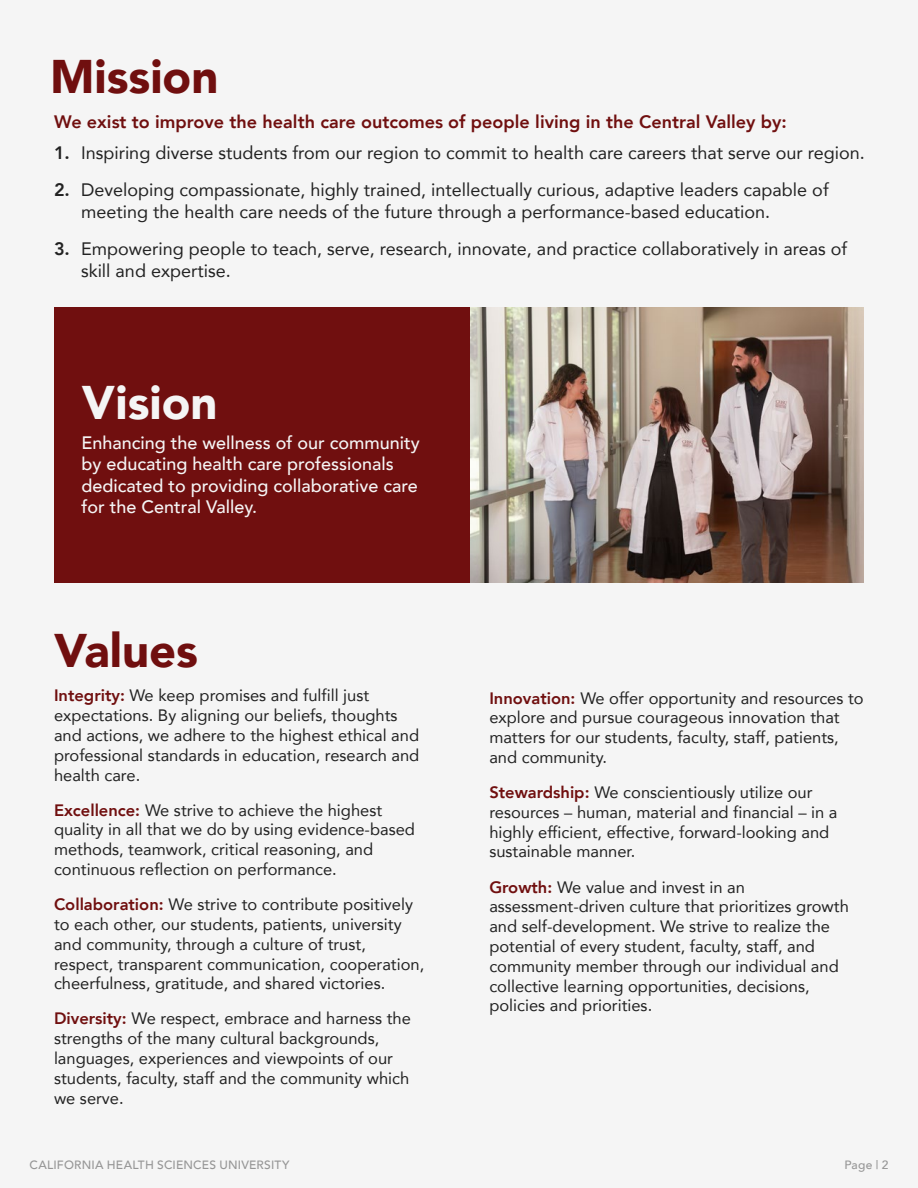
<style>
.page{position:relative;width:918px;height:1188px;background:#f5f5f5}
.page>*{position:absolute;margin:0;border:0;box-sizing:border-box;transform-origin:0 0}
.t1{font:900 47.1px "Avenir";color:#700f0f}
.t2{font:900 47.1px "Avenir";color:#f5f5f5}
.t3{font:18px/21.6px "Avenir";color:#222}
.t4{font:500 18px/21.6px "Avenir";color:#f5f5f5}
.t5{font:800 18px "Avenir";color:#700f0f}
.t6{font:16.5px/19.8px "Avenir";color:#222}
.t7{font:500 12px "Avenir";letter-spacing:.015em;color:#969696}
.s1{font-weight:800}
.s2{font-weight:800;color:#700f0f}
</style>
<div class="page">
<div style="left:54px;top:307px;width:810px;height:276px;background:#700f0f"></div>
<img style="left:470px;top:307px;width:394px;height:276px">
<h1 class="t1" style="left:50px;top:36px;width:170px">Mission</h1>
<p class="t5" style="left:54px;top:108px;width:734px">We exist to improve the health care outcomes of people living in the Central Valley by:</p>
<p class="t3" style="left:54px;top:141px;width:812px"><span class="s1">1.</span> Inspiring diverse students from our region to commit to health care careers that serve our region.</p>
<p class="t3" style="left:81px;top:179px;width:749px;text-indent:-27px"><span class="s1">2.</span> Developing compassionate, highly trained, intellectually curious, adaptive leaders capable of meeting the health care needs of the future through a performance-based education.</p>
<p class="t3" style="left:81px;top:238px;width:768px;text-indent:-27px"><span class="s1">3.</span> Empowering people to teach, serve, research, innovate, and practice collaboratively in areas of skill and expertise.</p>
<h1 class="t2" style="left:82px;top:362px;width:137px">Vision</h1>
<p class="t4" style="left:81px;top:431px;width:340px">Enhancing the wellness of our community by educating health care professionals dedicated to providing collaborative care for the Central Valley.</p>
<h1 class="t1" style="left:54px;top:610px;width:146px">Values</h1>
<p class="t6" style="left:54px;top:685px;width:367px"><span class="s2">Integrity:</span> We keep promises and fulfill just expectations. By aligning our beliefs, thoughts and actions, we adhere to the highest ethical and professional standards in education, research and health care.</p>
<p class="t6" style="left:54px;top:800px;width:363px"><span class="s2">Excellence:</span> We strive to achieve the highest quality in all that we do by using evidence-based methods, teamwork, critical reasoning, and continuous reflection on performance.</p>
<p class="t6" style="left:54px;top:894px;width:372px"><span class="s2">Collaboration:</span> We strive to contribute positively to each other, our students, patients, university and community, through a culture of trust, respect, transparent communication, cooperation, cheerfulness, gratitude, and shared victories.</p>
<p class="t6" style="left:54px;top:1008px;width:358px"><span class="s2">Diversity:</span> We respect, embrace and harness the strengths of the many cultural backgrounds, languages, experiences and viewpoints of our students, faculty, staff and the community which we serve.</p>
<p class="t6" style="left:489px;top:687px;width:376px"><span class="s2">Innovation:</span> We offer opportunity and resources to explore and pursue courageous innovation that matters for our students, faculty, staff, patients, and community.</p>
<p class="t6" style="left:489px;top:782px;width:350px"><span class="s2">Stewardship:</span> We conscientiously utilize our resources – human, material and financial – in a highly efficient, effective, forward-looking and sustainable manner.</p>
<p class="t6" style="left:489px;top:876px;width:361px"><span class="s2">Growth:</span> We value and invest in an assessment-driven culture that prioritizes growth and self-development. We strive to realize the potential of every student, faculty, staff, and community member through our individual and collective learning opportunities, decisions, policies and priorities.</p>
<p class="t7" style="left:30px;top:1155px;width:261px">CALIFORNIA HEALTH SCIENCES UNIVERSITY</p>
<p class="t7" style="left:844px;top:1155px;width:46px">Page | 2</p>
</div>
